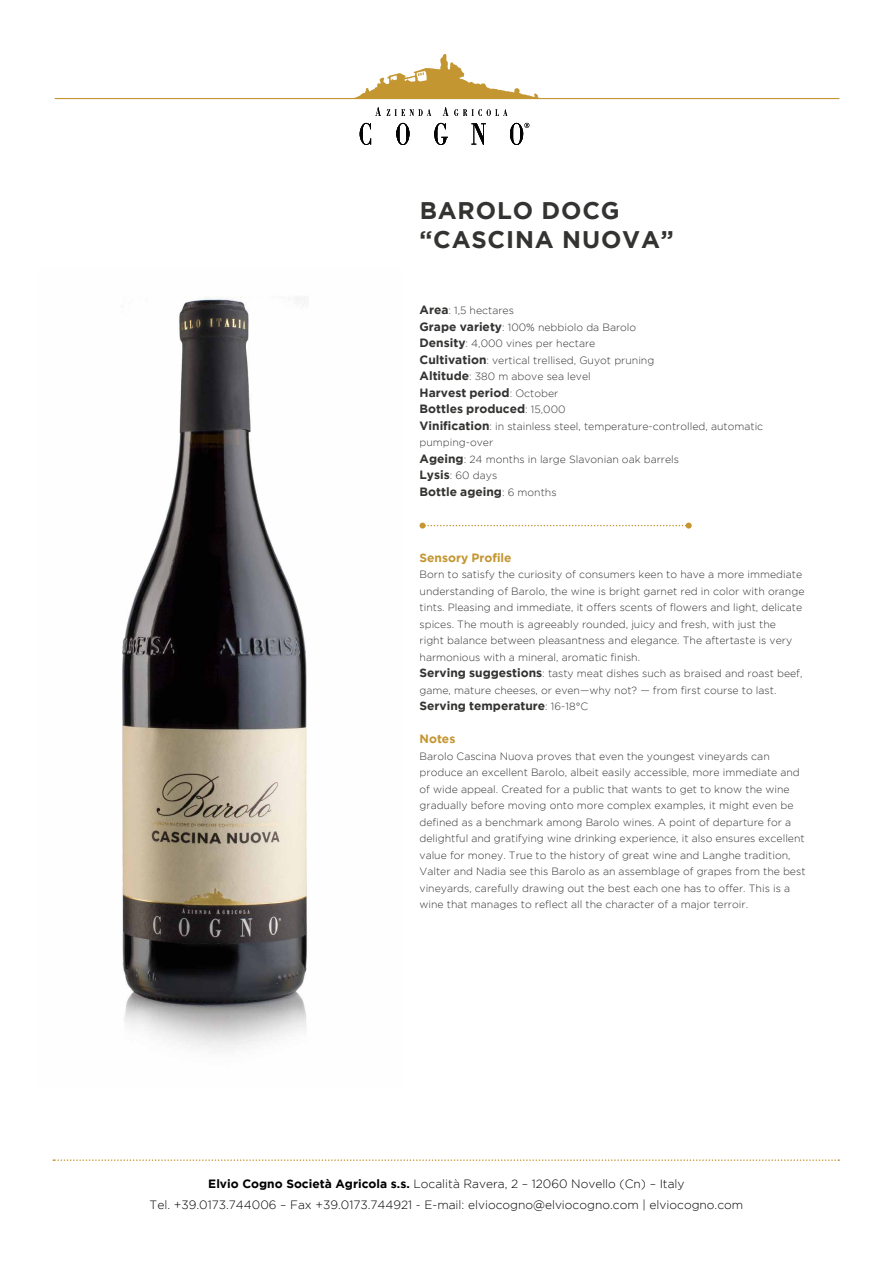
<style>
.page{position:relative;width:893px;height:1263px;background:#fff}
.page>*{position:absolute;margin:0;border:0;box-sizing:border-box;transform-origin:0 0}
.t1{font:700 24px/28.5px "Gotham";letter-spacing:.035em;color:#333332}
.t2{font:300 12px/21px "Gotham";color:#000;text-align:center}
.t3{font:700 12px/16.5px "Gotham";color:#333332}
.t4{font:700 12px "Gotham";color:#c49632}
.t5{font:300 10.5px/16.5px "Gotham";color:#333332}
.s1{font-weight:700;font-size:12px}
.s2{font-weight:300;font-size:10.5px}
.s3{font-weight:700}
</style>
<div class="page">
<img style="left:122px;top:297px;width:186px;height:752px">
<svg style="left:420px;top:523px;width:272px;height:6px"></svg>
<svg style="left:375px;top:107px;width:6px;height:9px"></svg>
<svg style="left:387px;top:109px;width:44px;height:7px"></svg>
<svg style="left:443px;top:107px;width:5px;height:9px"></svg>
<svg style="left:454px;top:109px;width:53px;height:7px"></svg>
<svg style="left:360px;top:123px;width:11px;height:22px"></svg>
<svg style="left:396px;top:123px;width:13px;height:22px"></svg>
<svg style="left:434px;top:123px;width:14px;height:22px"></svg>
<svg style="left:471px;top:123px;width:15px;height:22px"></svg>
<svg style="left:510px;top:123px;width:19px;height:22px"></svg>
<svg style="left:55px;top:54px;width:784px;height:45px"></svg>
<svg style="left:53px;top:1159px;width:786px;height:2px"></svg>
<h1 class="t1" style="left:420px;top:196px;width:256px">BAROLO DOCG “CASCINA NUOVA”</h1>
<p class="t5" style="left:420px;top:302px;width:236px"><span class="s1">Area</span>: 1,5 hectares<br><span class="s1">Grape variety</span>: 100% nebbiolo da Barolo <span class="s1">Density</span>: 4,000 vines per hectare <span class="s1">Cultivation</span>: vertical trellised, Guyot pruning <span class="s1">Altitude</span>: 380 m above sea level</p>
<p class="t3" style="left:420px;top:384px;width:148px">Harvest period<span class="s2">: October<br></span>Bottles produced<span class="s2">: 15,000</span></p>
<p class="t5" style="left:420px;top:417px;width:345px"><span class="s1">Vinification</span>: in stainless steel, temperature-controlled, automatic pumping-over<br><span class="s1">Ageing</span>: 24 months in large Slavonian oak barrels<br><span class="s1">Lysis</span>: 60 days</p>
<p class="t3" style="left:420px;top:483px;width:139px">Bottle ageing<span class="s2">: 6 months</span></p>
<p class="t4" style="left:420px;top:550px;width:94px">Sensory Profile</p>
<p class="t5" style="left:420px;top:566px;width:386px">Born to satisfy the curiosity of consumers keen to have a more immediate understanding of Barolo, the wine is bright garnet red in color with orange tints. Pleasing and immediate, it offers scents of flowers and light, delicate spices. The mouth is agreeably rounded, juicy and fresh, with just the<br>right balance between pleasantness and elegance. The aftertaste is very harmonious with a mineral, aromatic finish.<br><span class="s1">Serving suggestions</span>: tasty meat dishes such as braised and roast beef, game, mature cheeses, or even—why not? — from first course to last.</p>
<p class="t3" style="left:420px;top:697px;width:170px">Serving temperature<span class="s2">: 16-18°C</span></p>
<p class="t4" style="left:420px;top:732px;width:37px">Notes</p>
<p class="t5" style="left:420px;top:747px;width:387px">Barolo Cascina Nuova proves that even the youngest vineyards can produce an excellent Barolo, albeit easily accessible, more immediate and of wide appeal. Created for a public that wants to get to know the wine gradually before moving onto more complex examples, it might even be defined as a benchmark among Barolo wines. A point of departure for a delightful and gratifying wine drinking experience, it also ensures excellent value for money. True to the history of great wine and Langhe tradition, Valter and Nadia see this Barolo as an assemblage of grapes from the best vineyards, carefully drawing out the best each one has to offer. This is a wine that manages to reflect all the character of a major terroir.</p>
<p class="t2" style="left:150px;top:1173px;width:595px"><span class="s3">Elvio Cogno Società Agricola s.s.</span> Località Ravera, 2 – 12060 Novello (Cn) – Italy<br>Tel. +39.0173.744006 – Fax +39.0173.744921 - E-mail: elviocogno@elviocogno.com | elviocogno.com</p>
</div>
